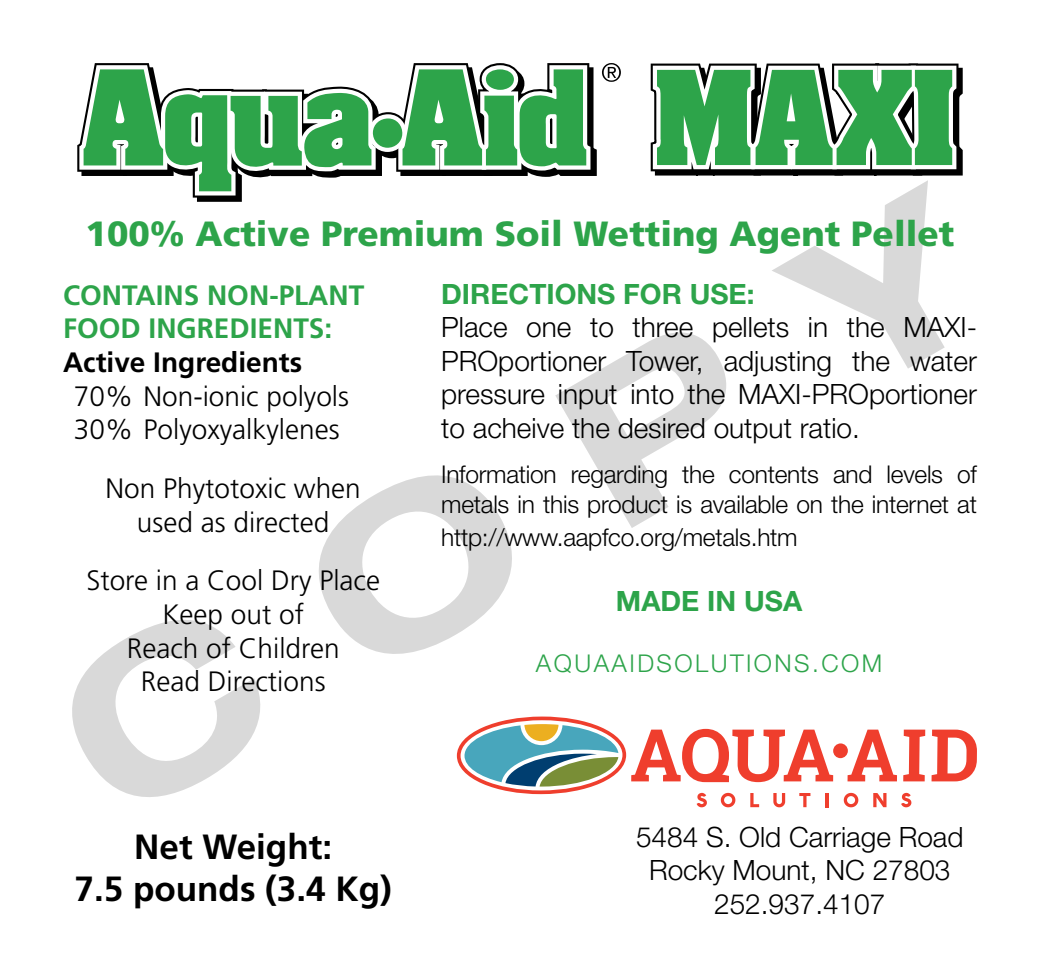
<style>
.page{position:relative;width:1040px;height:977px;background:#fff}
.page>*{position:absolute;margin:0;border:0;box-sizing:border-box;transform-origin:0 0}
.t1{font:700 expanded 214.55px "Helvetica Neue LT Std";color:#000}
.t2{font:900 35px "Frutiger LT Std";color:#2da44a}
.t3{font:700 35px/42px "Frutiger LT Std";color:#000;text-align:center}
.t4{font:300 28px/33.6px "Helvetica Neue LT Std";color:#000;text-align:justify}
.t5{font:300 28px/33.6px "Frutiger LT Std";color:#000;text-align:center}
.t6{font:700 28px/33.6px "Frutiger LT Std";color:#2da44a}
.t7{font:700 28px "Helvetica Neue LT Std";color:#2da44a}
.t8{font:700 28px "Frutiger LT Std";color:#000}
.t9{font:300 24.5px/29.4px "Helvetica Neue LT Std";letter-spacing:-.01em;color:#000}
.t10{font:300 24.5px "Helvetica Neue LT Std";letter-spacing:.1em;color:#2da44a}
</style>
<div class="page">
<svg style="left:77px;top:63px;width:544px;height:139px"></svg>
<svg style="left:650px;top:63px;width:312px;height:113px"></svg>
<svg style="left:847px;top:729px;width:50px;height:52px"></svg>
<svg style="left:903px;top:729px;width:22px;height:52px"></svg>
<svg style="left:931px;top:729px;width:45px;height:52px"></svg>
<div style="left:833px;top:743px;width:15px;height:15px;background:#ef3e2d;border-radius:50%"></div>
<svg style="left:457px;top:716px;width:376px;height:91px"></svg>
<hr style="left:825px;top:793px;width:3px;height:14px;background:#ef3e2d">
<svg style="left:843px;top:792px;width:15px;height:15px"></svg>
<svg style="left:873px;top:793px;width:13px;height:14px"></svg>
<svg style="left:901px;top:792px;width:10px;height:15px"></svg>
<h1 class="t1" style="left:11px;top:642px;width:1021px;rotate:-30deg">COPY</h1>
<p class="t2" style="left:86px;top:212px;width:870px">100% Active Premium Soil Wetting Agent Pellet</p>
<p class="t6" style="left:63px;top:278px;width:303px">CONTAINS NON-PLANT<br>FOOD INGREDIENTS:</p>
<p class="t8" style="left:63px;top:346px;width:241px">Active Ingredients</p>
<p class="t5" style="left:74px;top:379px;width:277px;text-align:left">70% Non-ionic polyols<br>30% Polyoxyalkylenes</p>
<p class="t5" style="left:106px;top:472px;width:257px">Non Phytotoxic when used as directed</p>
<p class="t5" style="left:86px;top:564px;width:295px">Store in a Cool Dry Place<br>Keep out of<br>Reach of Children<br>Read Directions</p>
<p class="t7" style="left:441px;top:276px;width:315px">DIRECTIONS FOR USE:</p>
<p class="t4" style="left:441px;top:310px;width:537px">Place one to three pellets in the MAXI-PROportioner Tower, adjusting the water pressure input into the MAXI-PROportioner to acheive the desired output ratio.</p>
<p class="t9" style="left:441px;top:459px;width:537px">Information regarding the contents and levels of metals in this product is available on the internet at</p>
<p class="t9" style="left:441px;top:522px;width:358px">http://www.aapfco.org/metals.htm</p>
<p class="t7" style="left:616px;top:584px;width:188px">MADE IN USA</p>
<p class="t10" style="left:536px;top:648px;width:348px">AQUAAIDSOLUTIONS.COM</p>
<p class="t4" style="left:636px;top:819px;width:329px;text-align:center">5484 S. Old Carriage Road<br>Rocky Mount, NC 27803<br>252.937.4107</p>
<p class="t3" style="left:75px;top:826px;width:318px">Net Weight:<br>7.5 pounds (3.4 Kg)</p>
</div>
